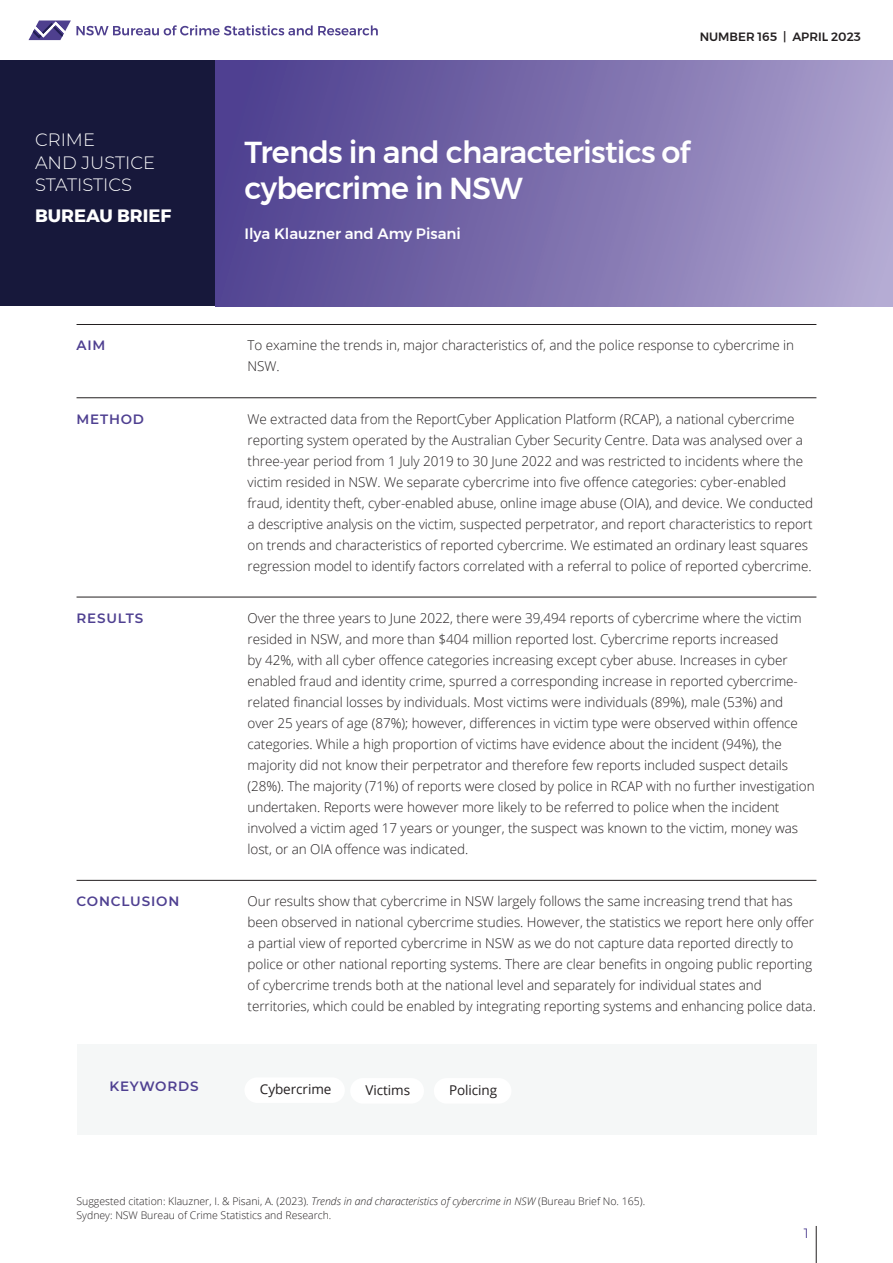
<style>
.page{position:relative;width:893px;height:1263px;background:#fff}
.page>*{position:absolute;margin:0;border:0;box-sizing:border-box;transform-origin:0 0}
.t1{font:500 30.15px/36px "Montserrat";letter-spacing:-.025em;color:#fff}
.t2{font:300 17.85px/22.5px "Montserrat";color:#fff}
.t3{font:700 17.85px "Montserrat";color:#fff}
.Author{font:500 15px "Montserrat";color:#fff}
.Body_copy{font:300 13.5px/21px "Open Sans";letter-spacing:-.005em;color:#231f20}
.Body_copy-2{font:600 13.5px "Montserrat";letter-spacing:.06em;color:#4f4091}
.t4{font:13.5px "Open Sans";letter-spacing:-.005em;color:#231f20}
.t5{font:13.5px "Montserrat";color:#4f4091}
.Number_and_Month_BB{font:500 12px "Montserrat";color:#231f20}
.Footnote{font:300 10.5px/13.5px "Open Sans";color:#231f20}
.s1{font-style:italic}
</style>
<div class="page">
<svg style="left:29px;top:20px;width:349px;height:20px"></svg>
<hr style="left:77px;top:324px;width:739px;height:1px;background:#231f20">
<hr style="left:77px;top:397px;width:739px;height:1px;background:#231f20">
<hr style="left:77px;top:597px;width:739px;height:1px;background:#231f20">
<hr style="left:77px;top:880px;width:739px;height:1px;background:#231f20">
<hr style="left:816px;top:1226px;width:1px;height:37px;background:#231f20">
<div style="left:77px;top:1044px;width:739px;height:91px;background:#f5f7f7"></div>
<div style="left:244px;top:1077px;width:101px;height:26px;background:#fff;border-radius:13px"></div>
<div style="left:350px;top:1078px;width:74px;height:25px;background:#fff;border-radius:13px"></div>
<div style="left:434px;top:1078px;width:77px;height:25px;background:#fff;border-radius:13px"></div>
<div style="left:0;top:61px;width:215px;height:245px;background:#17183b"></div>
<div style="left:215px;top:61px;width:678px;height:245px;background:linear-gradient(to right,#4c3d8d,#afa4ce)"></div>
<p class="t2" style="left:35px;top:128px;width:122px">CRIME<br>AND JUSTICE<br>STATISTICS</p>
<p class="t3" style="left:35px;top:202px;width:138px">BUREAU BRIEF</p>
<p class="Number_and_Month_BB" style="left:700px;top:27px;width:163px">NUMBER 165 | APRIL 2023</p>
<h1 class="t1" style="left:244px;top:134px;width:448px">Trends in and characteristics of cybercrime in NSW</h1>
<p class="Author" style="left:244px;top:222px;width:218px">Ilya Klauzner and Amy Pisani</p>
<p class="Body_copy-2" style="left:77px;top:336px;width:30px">AIM</p>
<p class="Body_copy" style="left:248px;top:335px;width:548px">To examine the trends in, major characteristics of, and the police response to cybercrime in<br>NSW.</p>
<p class="Body_copy-2" style="left:77px;top:409px;width:69px">METHOD</p>
<p class="Body_copy" style="left:248px;top:408px;width:567px">We extracted data from the ReportCyber Application Platform (RCAP), a national cybercrime reporting system operated by the Australian Cyber Security Centre. Data was analysed over a three-year period from 1 July 2019 to 30 June 2022 and was restricted to incidents where the victim resided in NSW. We separate cybercrime into five offence categories: cyber-enabled fraud, identity theft, cyber-enabled abuse, online image abuse (OIA), and device. We conducted a descriptive analysis on the victim, suspected perpetrator, and report characteristics to report on trends and characteristics of reported cybercrime. We estimated an ordinary least squares regression model to identify factors correlated with a referral to police of reported cybercrime.</p>
<p class="Body_copy-2" style="left:77px;top:609px;width:68px">RESULTS</p>
<p class="Body_copy" style="left:248px;top:607px;width:569px">Over the three years to June 2022, there were 39,494 reports of cybercrime where the victim resided in NSW, and more than $404 million reported lost. Cybercrime reports increased<br>by 42%, with all cyber offence categories increasing except cyber abuse. Increases in cyber enabled fraud and identity crime, spurred a corresponding increase in reported cybercrime&shy;related financial losses by individuals. Most victims were individuals (89%), male (53%) and<br>over 25 years of age (87%); however, differences in victim type were observed within offence categories. While a high proportion of victims have evidence about the incident (94%), the majority did not know their perpetrator and therefore few reports included suspect details (28%). The majority (71%) of reports were closed by police in RCAP with no further investigation undertaken. Reports were however more likely to be referred to police when the incident involved a victim aged 17 years or younger, the suspect was known to the victim, money was lost, or an OIA offence was indicated.</p>
<p class="Body_copy-2" style="left:77px;top:892px;width:104px">CONCLUSION</p>
<p class="Body_copy" style="left:248px;top:890px;width:570px">Our results show that cybercrime in NSW largely follows the same increasing trend that has been observed in national cybercrime studies. However, the statistics we report here only offer a partial view of reported cybercrime in NSW as we do not capture data reported directly to police or other national reporting systems. There are clear benefits in ongoing public reporting of cybercrime trends both at the national level and separately for individual states and territories, which could be enabled by integrating reporting systems and enhancing police data.</p>
<p class="Body_copy-2" style="left:110px;top:1076px;width:91px">KEYWORDS</p>
<p class="t4" style="left:449px;top:1081px;width:50px">Policing</p>
<p class="t4" style="left:260px;top:1080px;width:73px">Cybercrime</p>
<p class="t4" style="left:366px;top:1081px;width:46px">Victims</p>
<p class="Footnote" style="left:77px;top:1194px;width:570px">Suggested citation: Klauzner, I. &amp; Pisani, A. (2023). <span class="s1">Trends in and characteristics of cybercrime in NSW</span> (Bureau Brief No. 165).<br>Sydney: NSW Bureau of Crime Statistics and Research.</p>
<p class="t5" style="left:804px;top:1224px;width:6px">1</p>
</div>
